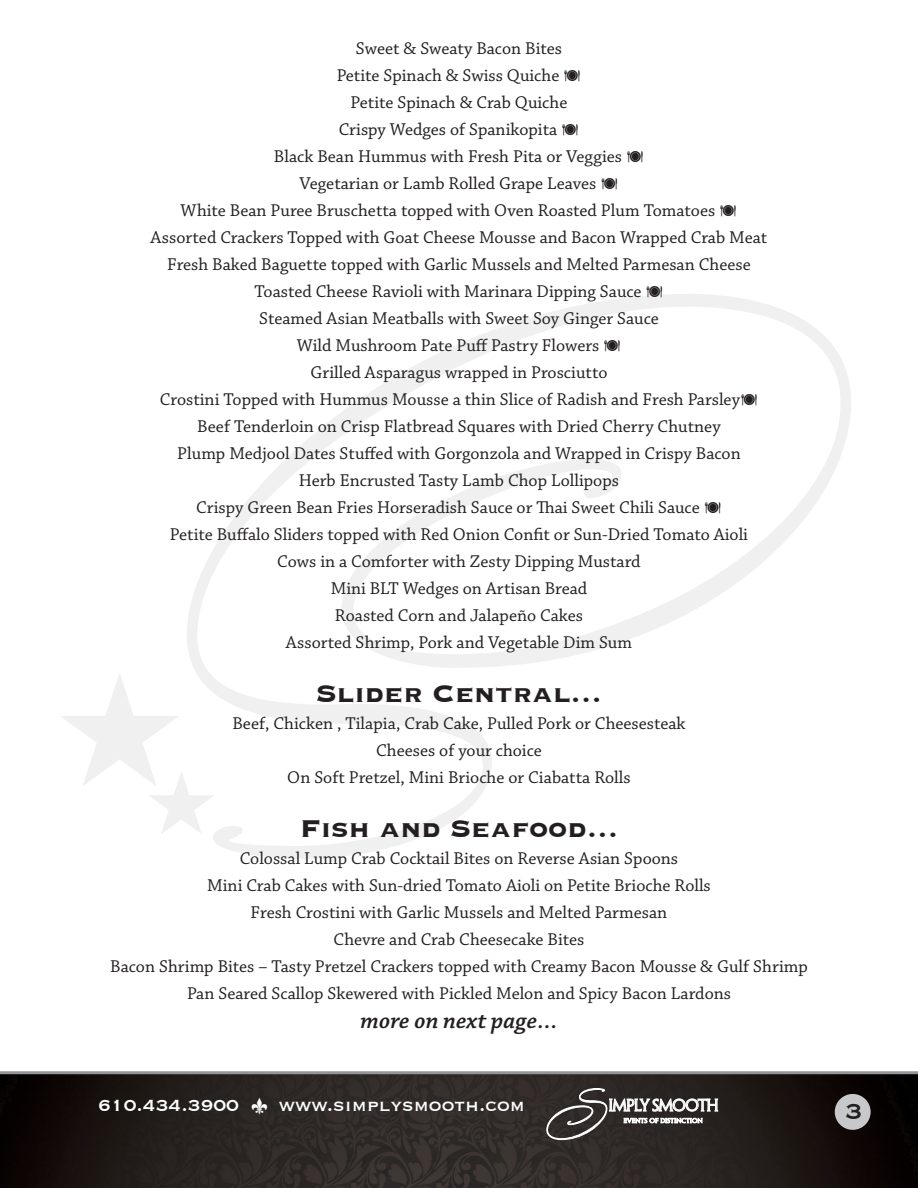
<style>
.page{position:relative;width:918px;height:1188px;background:#fff}
.page>*{position:absolute;margin:0;border:0;box-sizing:border-box;transform-origin:0 0}
.t1{font:700 31.5px "Copperplate";color:#231f20}
.t2{font:28.5px "Copperplate";color:#231f20}
.t3{font:italic 600 24px "Chaparral Pro";color:#231f20}
.t4{font:21px "Copperplate";color:#fff}
.t5{font:18px/27px "Chaparral Pro";color:#231f20;text-align:center}
.t6{font:15.45px "Penumbra MM 365 500";letter-spacing:-.05em;color:#fff}
</style>
<div class="page">
<svg style="left:187px;top:294px;width:664px;height:565px"></svg>
<img style="left:0;top:1074px;width:918px;height:114px">
<div style="left:835px;top:1094px;width:36px;height:36px;background:#c7c8ca;border-radius:50%"></div>
<svg style="left:546px;top:1087px;width:172px;height:54px;background:#4b4644"></svg>
<hr style="left:0;top:1071px;width:918px;height:3px;background:#939598">
<svg style="left:252px;top:1098px;width:15px;height:16px"></svg>
<svg style="left:647px;top:294px;width:15px;height:3px"></svg>
<svg style="left:605px;top:340px;width:15px;height:11px"></svg>
<svg style="left:741px;top:394px;width:16px;height:11px"></svg>
<svg style="left:705px;top:502px;width:15px;height:11px"></svg>
<p class="t5" style="left:356px;top:35px;width:208px">Sweet &amp; Sweaty Bacon Bites</p>
<p class="t5" style="left:337px;top:62px;width:224px">Petite Spinach &amp; Swiss Quiche</p>
<p class="t5" style="left:351px;top:89px;width:218px">Petite Spinach &amp; Crab Quiche</p>
<p class="t5" style="left:339px;top:116px;width:220px">Crispy Wedges of Spanikopita</p>
<p class="t5" style="left:274px;top:143px;width:350px">Black Bean Hummus with Fresh Pita or Veggies</p>
<p class="t5" style="left:300px;top:170px;width:298px">Vegetarian or Lamb Rolled Grape Leaves</p>
<p class="t5" style="left:181px;top:197px;width:536px">White Bean Puree Bruschetta topped with Oven Roasted Plum Tomatoes</p>
<p class="t5" style="left:151px;top:224px;width:618px">Assorted Crackers Topped with Goat Cheese Mousse and Bacon Wrapped Crab Meat</p>
<p class="t5" style="left:167px;top:251px;width:585px">Fresh Baked Baguette topped with Garlic Mussels and Melted Parmesan Cheese</p>
<p class="t5" style="left:254px;top:278px;width:389px">Toasted Cheese Ravioli with Marinara Dipping Sauce</p>
<p class="t5" style="left:259px;top:305px;width:401px">Steamed Asian Meatballs with Sweet Soy Ginger Sauce</p>
<p class="t5" style="left:297px;top:332px;width:304px">Wild Mushroom Pate Puff Pastry Flowers</p>
<p class="t5" style="left:311px;top:359px;width:298px">Grilled Asparagus wrapped in Prosciutto</p>
<p class="t5" style="left:160px;top:386px;width:582px">Crostini Topped with Hummus Mousse a thin Slice of Radish and Fresh Parsley</p>
<p class="t5" style="left:197px;top:413px;width:525px">Beef Tenderloin on Crisp Flatbread Squares with Dried Cherry Chutney</p>
<p class="t5" style="left:177px;top:440px;width:565px">Plump Medjool Dates Stuffed with Gorgonzola and Wrapped in Crispy Bacon</p>
<p class="t5" style="left:299px;top:467px;width:322px">Herb Encrusted Tasty Lamb Chop Lollipops</p>
<p class="t5" style="left:196px;top:494px;width:505px">Crispy Green Bean Fries Horseradish Sauce or Thai Sweet Chili Sauce</p>
<p class="t5" style="left:170px;top:521px;width:580px">Petite Buffalo Sliders topped with Red Onion Confit or Sun-Dried Tomato Aioli</p>
<p class="t5" style="left:277px;top:548px;width:365px">Cows in a Comforter with Zesty Dipping Mustard</p>
<p class="t5" style="left:331px;top:575px;width:258px">Mini BLT Wedges on Artisan Bread</p>
<p class="t5" style="left:335px;top:602px;width:250px">Roasted Corn and Jalapeño Cakes</p>
<p class="t5" style="left:286px;top:629px;width:348px">Assorted Shrimp, Pork and Vegetable Dim Sum</p>
<h1 class="t1" style="left:316px;top:673px;width:288px">Slider Central…</h1>
<p class="t5" style="left:232px;top:710px;width:455px">Beef, Chicken , Tilapia, Crab Cake, Pulled Pork or Cheesesteak<br>Cheeses of your choice<br>On Soft Pretzel, Mini Brioche or Ciabatta Rolls</p>
<h1 class="t1" style="left:300px;top:808px;width:320px">Fish and Seafood…</h1>
<p class="t5" style="left:110px;top:845px;width:699px">Colossal Lump Crab Cocktail Bites on Reverse Asian Spoons<br>Mini Crab Cakes with Sun-dried Tomato Aioli on Petite Brioche Rolls<br>Fresh Crostini with Garlic Mussels and Melted Parmesan<br>Chevre and Crab Cheesecake Bites<br>Bacon Shrimp Bites – Tasty Pretzel Crackers topped with Creamy Bacon Mousse &amp; Gulf Shrimp Pan Seared Scallop Skewered with Pickled Melon and Spicy Bacon Lardons</p>
<h3 class="t3" style="left:361px;top:1006px;width:198px">more on next page…</h3>
<p class="t4" style="left:98px;top:1092px;width:143px">610.434.3900</p>
<p class="t4" style="left:279px;top:1092px;width:248px">www.simplysmooth.com</p>
<p class="t6" style="left:609px;top:1096px;width:112px">IMPLY SMOOTH</p>
<h2 class="t2" style="left:845px;top:1093px;width:19px">3</h2>
</div>
